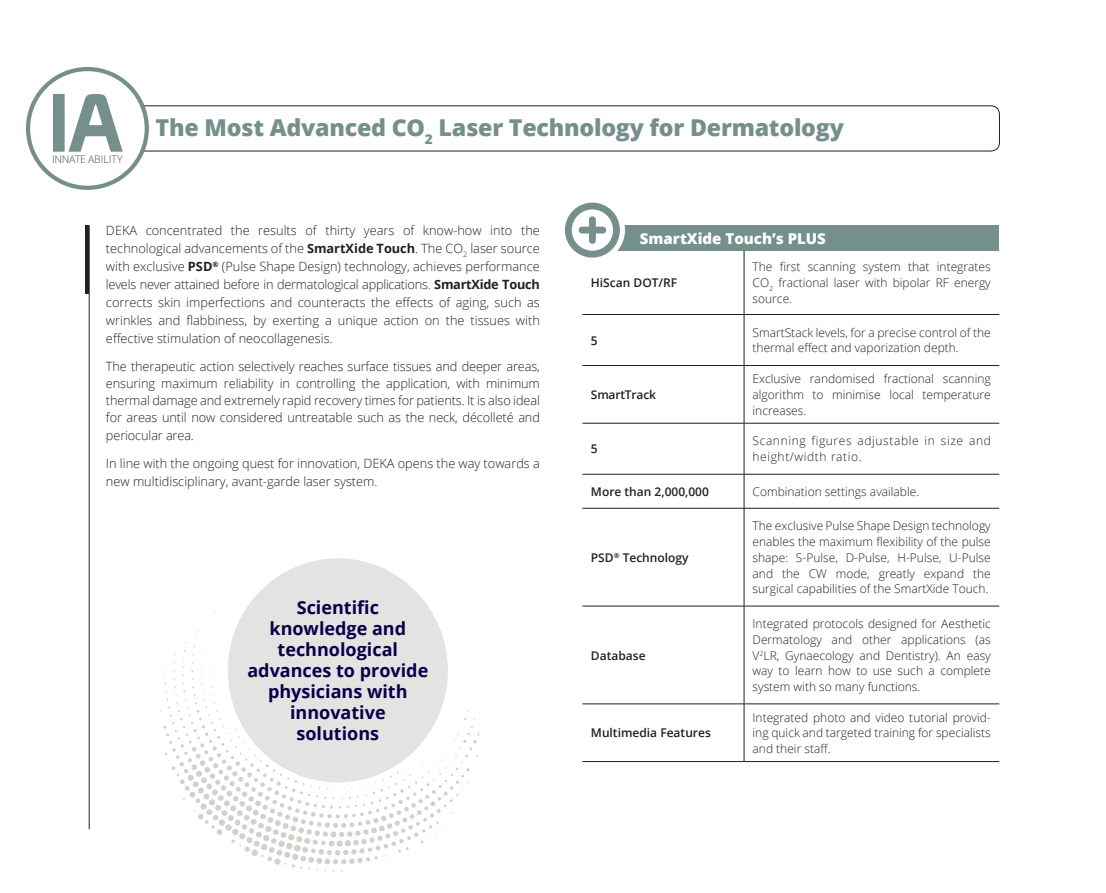
<style>
.page{position:relative;width:1106px;height:893px;background:#fff}
.page>*{position:absolute;margin:0;border:0;box-sizing:border-box;transform-origin:0 0}
.t1{font:800 23.25px "Open Sans";letter-spacing:-.01em;color:#75908c}
.t2{font:700 18px/21px "Open Sans";color:#06004a;text-align:center}
.t3{font:800 15px "Open Sans";color:#fff}
.t4{font:300 12.75px/18px "Open Sans";color:#231f20;text-align:justify}
.t5{font:300 12px/15.8px "Open Sans";color:#231f20;text-align:justify}
.t6{font:600 12px "Open Sans";color:#231f20}
.t7{font:300 12px/15.8px "Open Sans";letter-spacing:.05em;color:#231f20}
.t8{font:300 10.5px "Open Sans";letter-spacing:-.025em;color:#4c4b43}
.s1{font-weight:700}
</style>
<div class="page">
<hr style="left:89px;top:225px;width:1px;height:604px;background:#231f20">
<hr style="left:85px;top:225px;width:4px;height:69px;background:#231f20">
<div style="left:66px;top:106px;width:933px;height:45px;border:1px solid #231f20;border-radius:9px"></div>
<div style="left:28px;top:69px;width:119px;height:119px;background:#fff;border-radius:50%"></div>
<div style="left:26px;top:67px;width:123px;height:123px;border:4px solid #75908c;border-radius:50%"></div>
<svg style="left:53px;top:94px;width:70px;height:58px"></svg>
<svg style="left:154px;top:608px;width:335px;height:264px"></svg>
<div style="left:228px;top:558px;width:220px;height:224px;background:#e3e3e1;border-radius:50%"></div>
<div style="left:582px;top:225px;width:417px;height:26px;background:#75908c"></div>
<svg style="left:744px;top:509px;width:255px;height:252px"></svg>
<hr style="left:743px;top:251px;width:1px;height:63px;background:#231f20">
<hr style="left:582px;top:314px;width:162px;height:1px;background:#231f20">
<hr style="left:744px;top:314px;width:255px;height:1px;background:#231f20">
<hr style="left:743px;top:315px;width:1px;height:50px;background:#231f20">
<hr style="left:582px;top:365px;width:162px;height:1px;background:#231f20">
<hr style="left:744px;top:365px;width:255px;height:1px;background:#231f20">
<hr style="left:743px;top:366px;width:1px;height:57px;background:#231f20">
<hr style="left:582px;top:423px;width:162px;height:1px;background:#231f20">
<hr style="left:744px;top:423px;width:255px;height:1px;background:#231f20">
<hr style="left:743px;top:423px;width:1px;height:51px;background:#231f20">
<hr style="left:582px;top:474px;width:162px;height:1px;background:#231f20">
<hr style="left:744px;top:474px;width:255px;height:1px;background:#231f20">
<hr style="left:743px;top:474px;width:1px;height:34px;background:#231f20">
<hr style="left:582px;top:508px;width:162px;height:1px;background:#231f20">
<hr style="left:744px;top:508px;width:255px;height:1px;background:#231f20">
<hr style="left:743px;top:508px;width:1px;height:98px;background:#231f20">
<hr style="left:582px;top:606px;width:162px;height:1px;background:#231f20">
<hr style="left:744px;top:606px;width:255px;height:1px;background:#231f20">
<hr style="left:743px;top:606px;width:1px;height:98px;background:#231f20">
<hr style="left:582px;top:704px;width:162px;height:1px;background:#231f20">
<hr style="left:744px;top:704px;width:255px;height:1px;background:#231f20">
<hr style="left:743px;top:704px;width:1px;height:57px;background:#231f20">
<hr style="left:582px;top:761px;width:162px;height:1px;background:#231f20">
<hr style="left:744px;top:761px;width:255px;height:1px;background:#231f20">
<div style="left:560px;top:198px;width:65px;height:65px;background:#fff;border-radius:50%"></div>
<svg style="left:565px;top:203px;width:55px;height:55px"></svg>
<p class="t8" style="left:52px;top:152px;width:72px">INNATE ABILITY</p>
<h1 class="t1" style="left:156px;top:110px;width:690px">The Most Advanced CO<sub>2</sub> Laser Technology for Dermatology</h1>
<p class="t4" style="left:106px;top:221px;width:435px">DEKA concentrated the results of thirty years of know-how into the technological advancements of the <span class="s1">SmartXide Touch</span>. The CO<sub>2</sub> laser source with exclusive <span class="s1">PSD</span><sup>®</sup> (Pulse Shape Design) technology, achieves performance levels never attained before in dermatological applications. <span class="s1">SmartXide Touch </span>corrects skin imperfections and counteracts the effects of aging, such as wrinkles and flabbiness, by exerting a unique action on the tissues with effective stimulation of neocollagenesis.</p>
<p class="t4" style="left:106px;top:357px;width:435px;line-height:17.4px">The therapeutic action selectively reaches surface tissues and deeper areas, ensuring maximum reliability in controlling the application, with minimum thermal damage and extremely rapid recovery times for patients. It is also ideal for areas until now considered untreatable such as the neck, décolleté and periocular area.</p>
<p class="t4" style="left:106px;top:454px;width:435px">In line with the ongoing quest for innovation, DEKA opens the way towards a new multidisciplinary, avant-garde laser system.</p>
<h2 class="t2" style="left:247px;top:596px;width:182px">Scientific knowledge and technological advances to provide physicians with innovative solutions</h2>
<p class="t3" style="left:640px;top:227px;width:187px">SmartXide Touch’s PLUS</p>
<p class="t6" style="left:591px;top:275px;width:88px">HiScan DOT/RF</p>
<p class="t5" style="left:752px;top:259px;width:240px">The first scanning system that integrates CO<sub>2</sub> fractional laser with bipolar RF energy source.</p>
<p class="t6" style="left:591px;top:332px;width:8px">5</p>
<p class="t5" style="left:752px;top:324px;width:240px">SmartStack levels, for a precise control of the thermal effect and vaporization depth.</p>
<p class="t6" style="left:591px;top:386px;width:67px">SmartTrack</p>
<p class="t5" style="left:752px;top:371px;width:240px">Exclusive randomised fractional scanning algorithm to minimise local temperature increases.</p>
<p class="t6" style="left:591px;top:441px;width:8px">5</p>
<p class="t7" style="left:752px;top:433px;width:240px">Scanning figures adjustable in size and height/width ratio.</p>
<p class="t6" style="left:591px;top:483px;width:120px">More than 2,000,000</p>
<p class="t5" style="left:752px;top:483px;width:168px">Combination settings available.</p>
<p class="t6" style="left:591px;top:549px;width:99px">PSD<sup>®</sup> Technology</p>
<p class="t6" style="left:591px;top:647px;width:56px">Database</p>
<p class="t6" style="left:591px;top:725px;width:121px">Multimedia Features</p>
<p class="t5" style="left:752px;top:518px;width:240px">The exclusive Pulse Shape Design technology enables the maximum flexibility of the pulse shape: S-Pulse, D-Pulse, H-Pulse, U-Pulse and the CW mode, greatly expand the surgical capabilities of the SmartXide Touch.</p>
<p class="t5" style="left:752px;top:615px;width:240px">Integrated protocols designed for Aesthetic Dermatology and other applications (as V<sup>2</sup>LR, Gynaecology and Dentistry). An easy way to learn how to use such a complete system with so many functions.</p>
<p class="t5" style="left:752px;top:709px;width:240px">Integrated photo and video tutorial provid&shy;ing quick and targeted training for specialists and their staff.</p>
</div>
